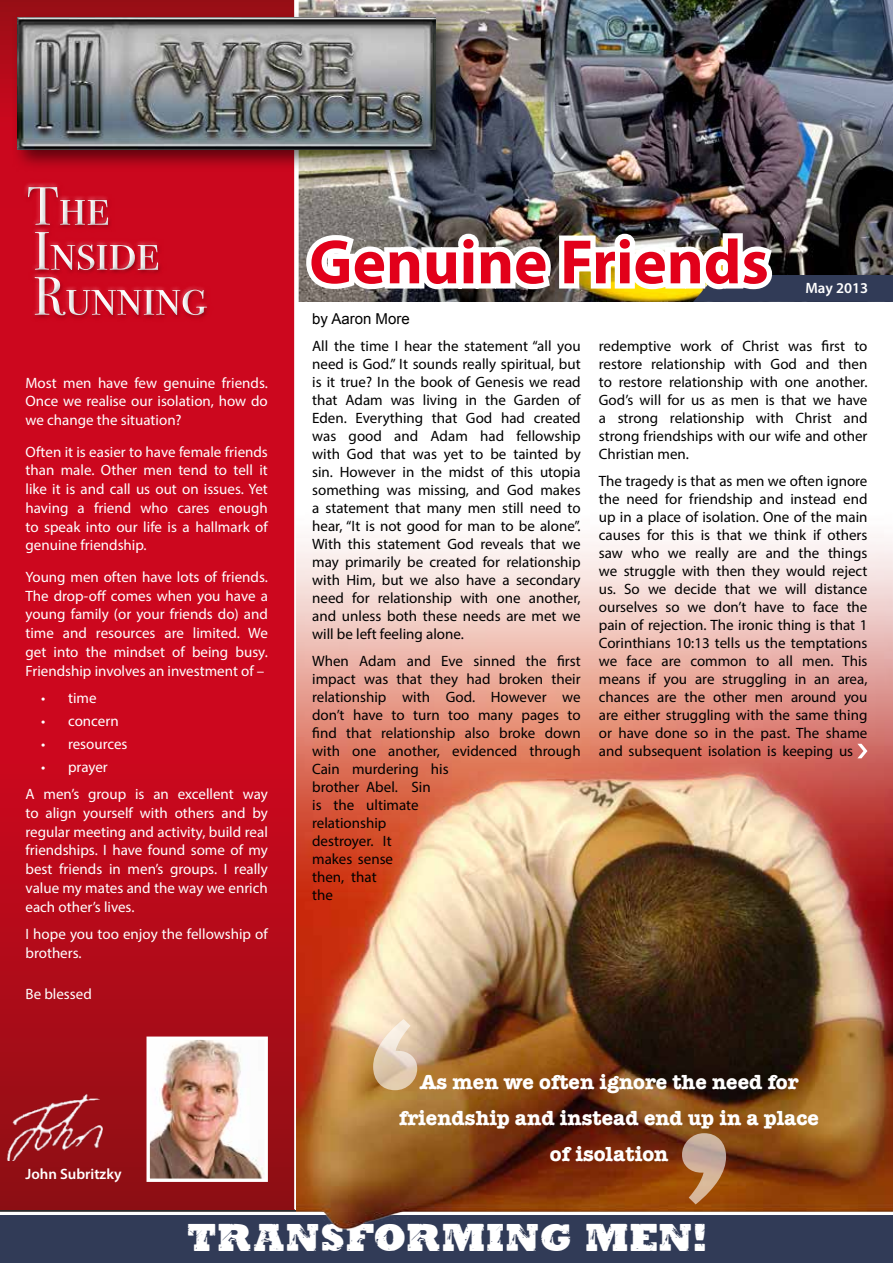
<style>
.page{position:relative;width:893px;height:1263px;background:#fff}
.page>*{position:absolute;margin:0;border:0;box-sizing:border-box;transform-origin:0 0}
.t1{font:36px "Marvelouz DSG";color:#fff}
.t2{font:700 21px/36px "American Typewriter";color:#fff;text-align:center}
.t3{font:15px/18px "Myriad Pro";color:#000;text-align:justify}
.t4{font:15px/18.8px "Myriad Pro";color:#fff;text-align:justify}
.t5{font:600 15px "Myriad Pro";color:#fff}
.t6{font:15px "Arial";color:#000}
</style>
<div class="page">
<img style="left:299px;top:0;width:594px;height:302px">
<svg style="left:0;top:0;width:294px;height:1210px;background:#c0081c"></svg>
<hr style="left:0;top:1210px;width:893px;height:2px;background:#000">
<div style="left:0;top:1215px;width:893px;height:48px;background:#313b57"></div>
<img style="left:0;top:1076px;width:147px;height:85px">
<img style="left:151px;top:1040px;width:113px;height:138px">
<div style="left:147px;top:1036px;width:121px;height:146px;border:3px solid #fff"></div>
<div style="left:11px;top:11px;width:447px;height:161px;background:#000;opacity:.55"></div>
<img style="left:17px;top:17px;width:418px;height:132px">
<div style="left:20px;top:179px;width:194px;height:144px;background:#cb071e"></div>
<div style="left:24px;top:183px;width:188px;height:139px;background:#000;opacity:.75"></div>
<img style="left:296px;top:537px;width:597px;height:693px">
<svg style="left:373px;top:1019px;width:44px;height:71px;background:#e2ccb1"></svg>
<svg style="left:682px;top:1133px;width:44px;height:71px;background:#b68762"></svg>
<svg style="left:857px;top:744px;width:10px;height:14px"></svg>
<img style="left:301px;top:228px;width:592px;height:74px">
<p class="t4" style="left:26px;top:373px;width:244px">Most men have few genuine friends.<br>Once we realise our isolation, how do we change the situation?</p>
<p class="t4" style="left:26px;top:442px;width:244px">Often it is easier to have female friends than male. Other men tend to tell it like it is and call us out on issues. Yet having a friend who cares enough to speak into our life is a hallmark of genuine friendship.</p>
<p class="t4" style="left:26px;top:567px;width:244px">Young men often have lots of friends.<br>The drop-off comes when you have a young family (or your friends do) and time and resources are limited. We get into the mindset of being busy.<br>Friendship involves an investment of –</p>
<p class="t4" style="left:41px;top:688px;width:57px">• time</p>
<p class="t4" style="left:41px;top:711px;width:79px">• concern</p>
<p class="t4" style="left:41px;top:734px;width:88px">• resources</p>
<p class="t4" style="left:26px;top:753px;width:244px;line-height:27.3px;text-indent:16px">• prayer<br>A men’s group is an excellent way</p>
<p class="t4" style="left:26px;top:803px;width:244px">to align yourself with others and by regular meeting and activity, build real friendships. I have found some of my best friends in men’s groups. I really value my mates and the way we enrich each other’s lives.</p>
<p class="t4" style="left:26px;top:924px;width:244px">I hope you too enjoy the fellowship of brothers.</p>
<p class="t4" style="left:26px;top:985px;width:68px">Be blessed</p>
<p class="t5" style="left:26px;top:1164px;width:98px">John Subritzky</p>
<p class="t6" style="left:312px;top:309px;width:99px">by Aaron More</p>
<p class="t3" style="left:312px;top:337px;width:270px">All the time I hear the statement “all you need is God.” It sounds really spiritual, but is it true? In the book of Genesis we read that Adam was living in the Garden of Eden. Everything that God had created was good and Adam had fellowship with God that was yet to be tainted by sin. However in the midst of this utopia something was missing, and God makes a statement that many men still need to hear, “It is not good for man to be alone”.<br>With this statement God reveals that we may primarily be created for relationship with Him, but we also have a secondary need for relationship with one another, and unless both these needs are met we will be left feeling alone.</p>
<p class="t3" style="left:312px;top:652px;width:270px;text-align:left">When Adam and Eve sinned the first impact was that they had broken their relationship with God. However we don’t have to turn too many pages to find that relationship also broke down with one another, evidenced through<br>Cain murdering his<br>brother Abel. Sin<br>is the ultimate<br>relationship<br>destroyer. It<br>makes sense<br>then, that<br>the</p>
<p class="t5" style="left:805px;top:279px;width:64px">May 2013</p>
<p class="t3" style="left:599px;top:337px;width:270px">redemptive work of Christ was first to restore relationship with God and then to restore relationship with one another.<br>God’s will for us as men is that we have a strong relationship with Christ and strong friendships with our wife and other Christian men.</p>
<p class="t3" style="left:599px;top:472px;width:270px">The tragedy is that as men we often ignore the need for friendship and instead end up in a place of isolation. One of the main causes for this is that we think if others saw who we really are and the things we struggle with then they would reject us. So we decide that we will distance ourselves so we don’t have to face the pain of rejection. The ironic thing is that 1<br>Corinthians 10:13 tells us the temptations we face are common to all men. This means if you are struggling in an area, chances are the other men around you are either struggling with the same thing or have done so in the past. The shame and subsequent isolation is keeping us</p>
<h2 class="t2" style="left:399px;top:1063px;width:421px">As men we often ignore the need for friendship and instead end up in a place of isolation</h2>
<h1 class="t1" style="left:186px;top:1218px;width:522px">TRANSFORMING MEN!</h1>
</div>
